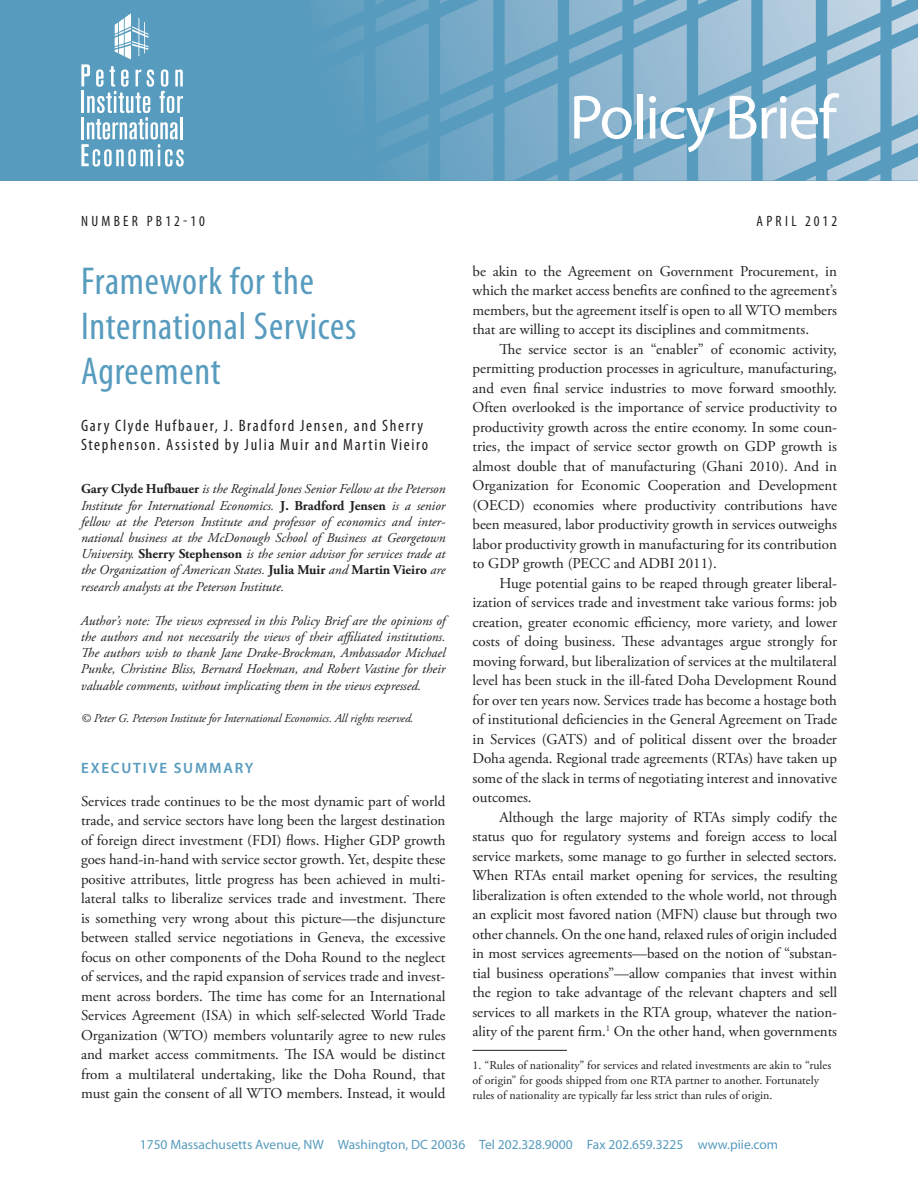
<style>
.page{position:relative;width:918px;height:1188px;background:#fff}
.page>*{position:absolute;margin:0;border:0;box-sizing:border-box;transform-origin:0 0}
.t1{font:63px "Myriad Pro";letter-spacing:-.03em;color:#fff}
.t2{font:condensed 39px/45px "Myriad Pro";letter-spacing:.02em;color:#579bbe}
.t3{font:condensed 16.5px/19.5px "Myriad Pro";letter-spacing:.1em;color:#231f20}
.t4{font:15px/19.5px "Adobe Garamond Pro";color:#231f20;text-align:justify}
.t5{font:condensed 15px "Myriad Pro";letter-spacing:.22em;color:#231f20}
.t6{font:600 15px "Myriad Pro";letter-spacing:.12em;color:#579bbe}
.t7{font:italic 13.5px/16.2px "Adobe Garamond Pro";color:#231f20;text-align:justify}
.t8{font:13.5px "Myriad Pro";color:#579bbe}
.t9{font:12px/15px "Adobe Garamond Pro";color:#231f20}
.t10{font:italic 12px "Adobe Garamond Pro";letter-spacing:-.01em;color:#231f20}
.s1{font-weight:700;font-style:normal}
</style>
<div class="page">
<div style="left:0;top:0;width:918px;height:181px;background:#579bbe"></div>
<svg style="left:335px;top:0;width:583px;height:181px"></svg>
<svg style="left:81px;top:13px;width:103px;height:154px"></svg>
<hr style="left:472px;top:1050px;width:95px;height:1px;background:#231f20">
<h1 class="t1" style="left:569px;top:94px;width:269px">Policy Brief</h1>
<p class="t5" style="left:81px;top:215px;width:125px">NUMBER PB12-10</p>
<p class="t5" style="left:757px;top:215px;width:82px">APRIL 2012</p>
<h2 class="t2" style="left:81px;top:263px;width:277px">Framework for the<br>International Services<br>Agreement</h2>
<p class="t3" style="left:81px;top:417px;width:349px">Gary Clyde Hufbauer, J. Bradford Jensen, and Sherry<br>Stephenson. Assisted by Julia Muir and Martin Vieiro</p>
<p class="t7" style="left:81px;top:482px;width:366px"><span class="s1">Gary Clyde Hufbauer</span> is the Reginald Jones Senior Fellow at the Peterson Institute for International Economics. <span class="s1">J. Bradford Jensen</span> is a senior fellow at the Peterson Institute and professor of economics and inter&shy;national business at the McDonough School of Business at Georgetown University. <span class="s1">Sherry Stephenson</span> is the senior advisor for services trade at the Organization of American States. <span class="s1">Julia Muir</span> and <span class="s1">Martin Vieiro</span> are research analysts at the Peterson Institute.</p>
<p class="t7" style="left:81px;top:614px;width:366px">Author’s note: The views expressed in this Policy Brief are the opinions of the authors and not necessarily the views of their affiliated institutions.<br>The authors wish to thank Jane Drake-Brockman, Ambassador Michael Punke, Christine Bliss, Bernard Hoekman, and Robert Vastine for their valuable comments, without implicating them in the views expressed.</p>
<p class="t10" style="left:81px;top:713px;width:334px">© Peter G. Peterson Institute for International Economics. All rights reserved.</p>
<p class="t6" style="left:81px;top:759px;width:174px">EXECUTIVE SUMMARY</p>
<p class="t4" style="left:81px;top:793px;width:366px">Services trade continues to be the most dynamic part of world trade, and service sectors have long been the largest destination of foreign direct investment (FDI) flows. Higher GDP growth goes hand-in-hand with service sector growth. Yet, despite these positive attributes, little progress has been achieved in multi&shy;lateral talks to liberalize services trade and investment. There is something very wrong about this picture—the disjuncture between stalled service negotiations in Geneva, the excessive focus on other components of the Doha Round to the neglect of services, and the rapid expansion of services trade and invest&shy;ment across borders. The time has come for an International Services Agreement (ISA) in which self-selected World Trade Organization (WTO) members voluntarily agree to new rules and market access commitments. The ISA would be distinct from a multilateral undertaking, like the Doha Round, that must gain the consent of all WTO members. Instead, it would</p>
<p class="t4" style="left:472px;top:263px;width:366px">be akin to the Agreement on Government Procurement, in which the market access benefits are confined to the agreement’s members, but the agreement itself is open to all WTO members that are willing to accept its disciplines and commitments.</p>
<p class="t4" style="left:472px;top:341px;width:366px;text-indent:27px">The service sector is an “enabler” of economic activity, permitting production processes in agriculture, manufacturing, and even final service industries to move forward smoothly.<br>Often overlooked is the importance of service productivity to productivity growth across the entire economy. In some coun&shy;tries, the impact of service sector growth on GDP growth is almost double that of manufacturing (Ghani 2010). And in Organization for Economic Cooperation and Development (OECD) economies where productivity contributions have been measured, labor productivity growth in services outweighs labor productivity growth in manufacturing for its contribution to GDP growth (PECC and ADBI 2011).</p>
<p class="t4" style="left:472px;top:575px;width:366px;text-indent:27px">Huge potential gains to be reaped through greater liberal&shy;ization of services trade and investment take various forms: job creation, greater economic efficiency, more variety, and lower costs of doing business. These advantages argue strongly for moving forward, but liberalization of services at the multilateral level has been stuck in the ill-fated Doha Development Round for over ten years now. Services trade has become a hostage both of institutional deficiencies in the General Agreement on Trade in Services (GATS) and of political dissent over the broader Doha agenda. Regional trade agreements (RTAs) have taken up some of the slack in terms of negotiating interest and innovative outcomes.</p>
<p class="t4" style="left:472px;top:809px;width:366px;text-indent:27px">Although the large majority of RTAs simply codify the status quo for regulatory systems and foreign access to local service markets, some manage to go further in selected sectors.<br>When RTAs entail market opening for services, the resulting liberalization is often extended to the whole world, not through an explicit most favored nation (MFN) clause but through two other channels. On the one hand, relaxed rules of origin included in most services agreements—based on the notion of “substan&shy;tial business operations”—allow companies that invest within the region to take advantage of the relevant chapters and sell services to all markets in the RTA group, whatever the nation&shy;ality of the parent firm.<sup>1</sup> On the other hand, when governments</p>
<p class="t9" style="left:472px;top:1058px;width:360px">1. “Rules of nationality” for services and related investments are akin to “rules of origin” for goods shipped from one RTA partner to another. Fortunately rules of nationality are typically far less strict than rules of origin.</p>
<p class="t8" style="left:140px;top:1139px;width:640px">1750 Massachusetts Avenue, NW Washington, DC 20036 Tel 202.328.9000 Fax 202.659.3225 www.piie.com</p>
</div>
